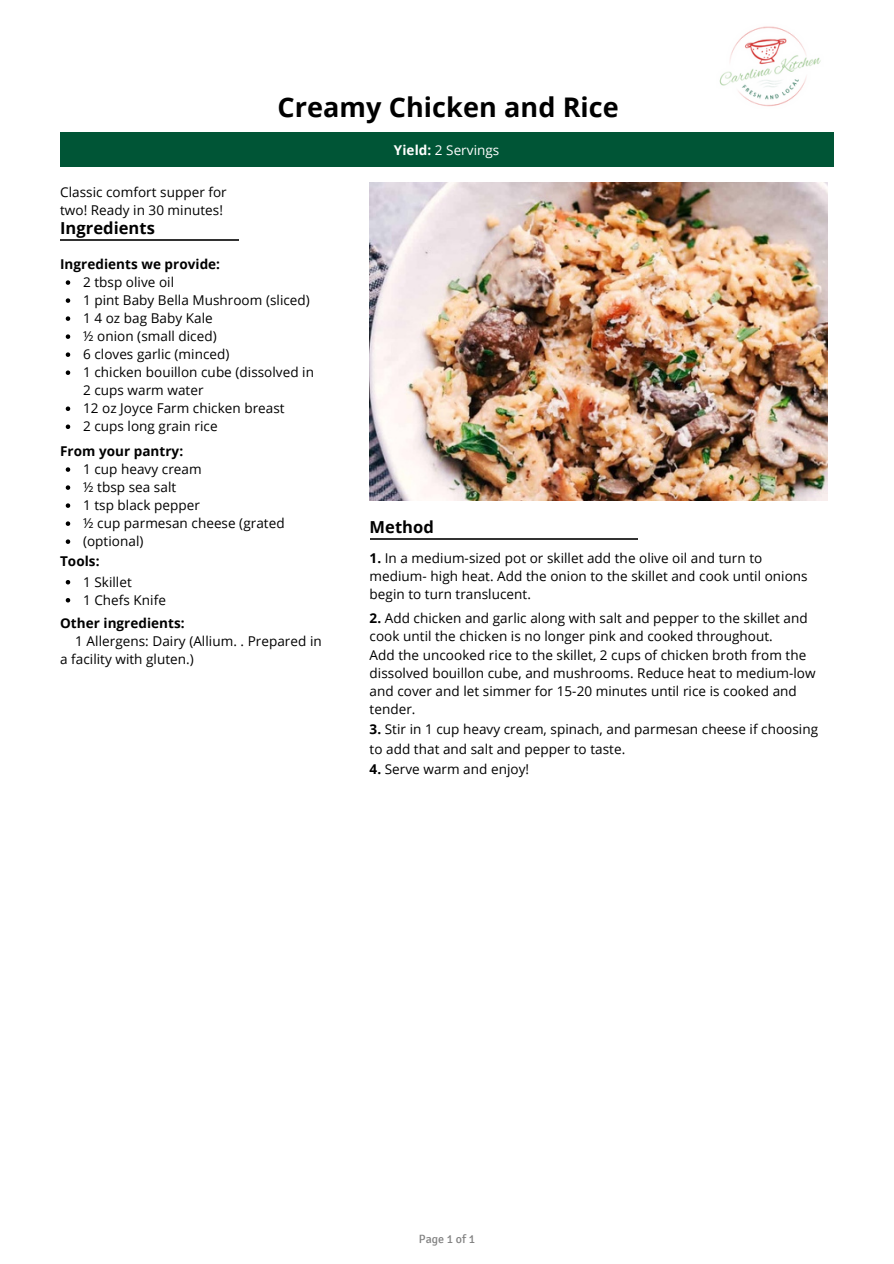
<style>
.page{position:relative;width:894px;height:1264px;background:#fff}
.page>*{position:absolute;margin:0;border:0;box-sizing:border-box;transform-origin:0 0}
.t1{font:700 27px "Open Sans";letter-spacing:.005em;color:#000}
.t2{font:700 16.5px "Open Sans";letter-spacing:.005em;color:#000}
.t3{font:13.5px/18px "Open Sans";letter-spacing:.005em;color:#000}
.t4{font:700 13.5px "Open Sans";letter-spacing:.005em;color:#000}
.t5{font:13.5px "Open Sans";letter-spacing:.005em;color:#fff}
.t6{font:12px "Signika";color:#808080}
.s1{font-weight:700}
</style>
<div class="page">
<div style="left:60px;top:132px;width:773px;height:35px;background:#005536"></div>
<hr style="left:60px;top:239px;width:179px;height:2px;background:#323232">
<img style="left:369px;top:183px;width:458px;height:317px">
<hr style="left:369px;top:538px;width:268px;height:2px;background:#323232">
<img style="left:719px;top:26px;width:102px;height:81px">
<svg style="left:66px;top:280px;width:4px;height:5px"></svg>
<svg style="left:66px;top:298px;width:4px;height:5px"></svg>
<svg style="left:66px;top:316px;width:4px;height:5px"></svg>
<svg style="left:66px;top:334px;width:4px;height:5px"></svg>
<svg style="left:66px;top:352px;width:4px;height:5px"></svg>
<svg style="left:66px;top:370px;width:4px;height:5px"></svg>
<svg style="left:66px;top:406px;width:4px;height:5px"></svg>
<svg style="left:66px;top:424px;width:4px;height:5px"></svg>
<svg style="left:66px;top:467px;width:4px;height:5px"></svg>
<svg style="left:66px;top:485px;width:4px;height:5px"></svg>
<svg style="left:66px;top:503px;width:4px;height:5px"></svg>
<svg style="left:66px;top:521px;width:4px;height:5px"></svg>
<svg style="left:66px;top:539px;width:4px;height:5px"></svg>
<svg style="left:66px;top:580px;width:4px;height:4px"></svg>
<svg style="left:66px;top:598px;width:4px;height:4px"></svg>
<h1 class="t1" style="left:277px;top:88px;width:343px">Creamy Chicken and Rice</h1>
<p class="t3" style="left:60px;top:183px;width:168px">Classic comfort supper for two! Ready in 30 minutes!</p>
<p class="t2" style="left:60px;top:216px;width:96px">Ingredients</p>
<p class="t4" style="left:60px;top:255px;width:161px">Ingredients we provide:</p>
<p class="t3" style="left:83px;top:273px;width:232px">2 tbsp olive oil<br>1 pint Baby Bella Mushroom (sliced)<br>1 4 oz bag Baby Kale<br>½ onion (small diced)<br>6 cloves garlic (minced)<br>1 chicken bouillon cube (dissolved in<br>2 cups warm water<br>12 oz Joyce Farm chicken breast<br>2 cups long grain rice</p>
<p class="t3" style="left:83px;top:460px;width:203px">1 cup heavy cream<br>½ tbsp sea salt<br>1 tsp black pepper<br>½ cup parmesan cheese (grated (optional)</p>
<p class="t3" style="left:83px;top:572px;width:84px">1 Skillet<br>1 Chefs Knife</p>
<p class="t4" style="left:60px;top:441px;width:125px">From your pantry:</p>
<p class="t4" style="left:60px;top:552px;width:41px">Tools:</p>
<p class="t4" style="left:60px;top:614px;width:126px">Other ingredients:</p>
<p class="t3" style="left:60px;top:632px;width:263px;text-indent:15px">1 Allergens: Dairy (Allium. . Prepared in a facility with gluten.)</p>
<p class="t5" style="left:394px;top:140px;width:107px"><span class="s1">Yield:</span> 2 Servings</p>
<p class="t2" style="left:369px;top:515px;width:66px">Method</p>
<p class="t3" style="left:369px;top:548px;width:439px"><span class="s1">1.</span> In a medium-sized pot or skillet add the olive oil and turn to medium- high heat. Add the onion to the skillet and cook until onions begin to turn translucent.</p>
<p class="t3" style="left:369px;top:609px;width:447px"><span class="s1">2.</span> Add chicken and garlic along with salt and pepper to the skillet and cook until the chicken is no longer pink and cooked throughout.<br>Add the uncooked rice to the skillet, 2 cups of chicken broth from the dissolved bouillon cube, and mushrooms. Reduce heat to medium-low and cover and let simmer for 15-20 minutes until rice is cooked and tender.</p>
<p class="t3" style="left:369px;top:718px;width:450px;line-height:20.2px"><span class="s1">3.</span> Stir in 1 cup heavy cream, spinach, and parmesan cheese if choosing to add that and salt and pepper to taste.</p>
<p class="t3" style="left:369px;top:760px;width:161px"><span class="s1">4.</span> Serve warm and enjoy!</p>
<p class="t6" style="left:419px;top:1232px;width:58px">Page 1 of 1</p>
</div>
